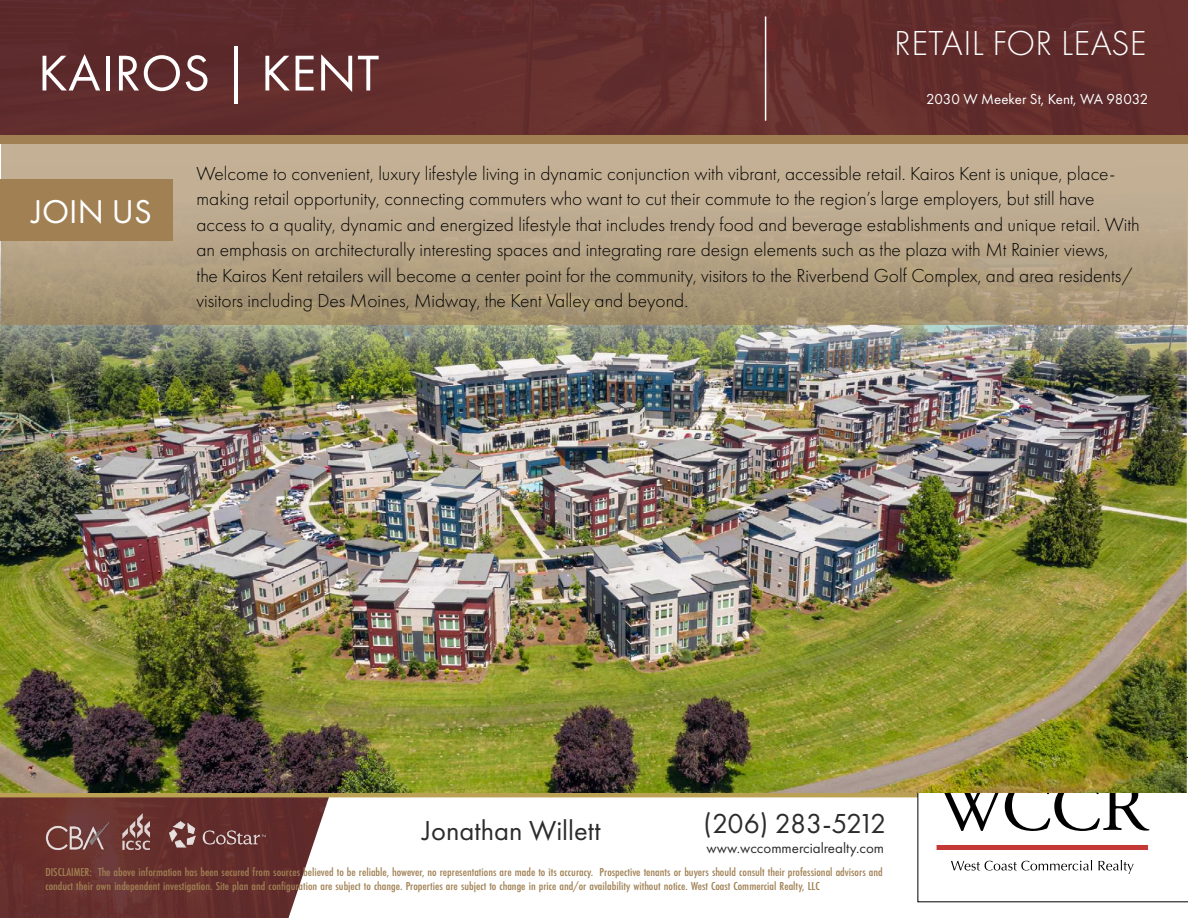
<style>
.page{position:relative;width:1188px;height:918px;background:#fff}
.page>*{position:absolute;margin:0;border:0;box-sizing:border-box;transform-origin:0 0}
.t1{font:52.2px "Futura PT";letter-spacing:.01em;color:#fff}
.t2{font:300 36px "Futura PT";letter-spacing:.01em;color:#fff}
.t3{font:34.2px "Futura PT";color:#fff}
.t4{font:28.5px "Futura PT";color:#2c2c2c}
.t5{font:28.5px "Futura PT";letter-spacing:-.04em;color:#2c2c2c}
.t6{font:300 19.5px/25.5px "Futura PT";color:#000}
.t7{font:15px "Futura PT";color:#fff}
.t8{font:15px "Futura PT";color:#2c2c2c}
.t9{font:500 12px/13.5px "Futura PT Cond";color:#a18154;scale:1.1 1}
.s1{font-size:57.3px}
</style>
<div class="page">
<img style="left:0;top:0;width:1188px;height:135px">
<div style="left:0;top:135px;width:1188px;height:9px;background:#a18154"></div>
<img style="left:0;top:797px;width:277px;height:121px">
<svg style="left:277px;top:797px;width:911px;height:121px"></svg>
<div style="left:0;top:788px;width:1188px;height:9px;background:#bba153"></div>
<hr style="left:765px;top:16px;width:1px;height:105px;background:#fff">
<svg style="left:918px;top:757px;width:270px;height:145px"></svg>
<img style="left:44px;top:813px;width:65px;height:40px">
<img style="left:122px;top:813px;width:27px;height:37px">
<img style="left:170px;top:822px;width:110px;height:25px">
<img style="left:0;top:240px;width:1186px;height:553px">
<svg style="left:1px;top:144px;width:1187px;height:180px;background:#b7a487"></svg>
<div style="left:0;top:179px;width:172px;height:61px;background:#a18154"></div>
<h1 class="t1" style="left:38px;top:42px;width:343px">KAIROS <span class="s1">|</span> KENT</h1>
<h2 class="t2" style="left:894px;top:23px;width:254px">RETAIL FOR LEASE</h2>
<p class="t7" style="left:926px;top:90px;width:224px">2030 W Meeker St, Kent, WA 98032</p>
<h3 class="t3" style="left:32px;top:191px;width:122px">JOIN US</h3>
<p class="t6" style="left:197px;top:161px;width:945px">Welcome to convenient, luxury lifestyle living in dynamic conjunction with vibrant, accessible retail. Kairos Kent is unique, place&shy;making retail opportunity, connecting commuters who want to cut their commute to the region’s large employers, but still have access to a quality, dynamic and energized lifestyle that includes trendy food and beverage establishments and unique retail. With an emphasis on architecturally interesting spaces and integrating rare design elements such as the plaza with Mt Rainier views,<br>the Kairos Kent retailers will become a center point for the community, visitors to the Riverbend Golf Complex, and area residents/ visitors including Des Moines, Midway, the Kent Valley and beyond.</p>
<h3 class="t5" style="left:704px;top:807px;width:184px">(206) 283-5212</h3>
<p class="t8" style="left:707px;top:839px;width:179px">www.wccommercialrealty.com</p>
<h3 class="t4" style="left:423px;top:814px;width:180px">Jonathan Willett</h3>
<p class="t9" style="left:45px;top:866px;width:763px">DISCLAIMER: The above information has been secured from sources believed to be reliable, however, no representations are made to its accuracy. Prospective tenants or buyers should consult their professional advisors and conduct their own independent investigation. Site plan and configuration are subject to change. Properties are subject to change in price and/or availability without notice. West Coast Commercial Realty, LLC</p>
</div>
